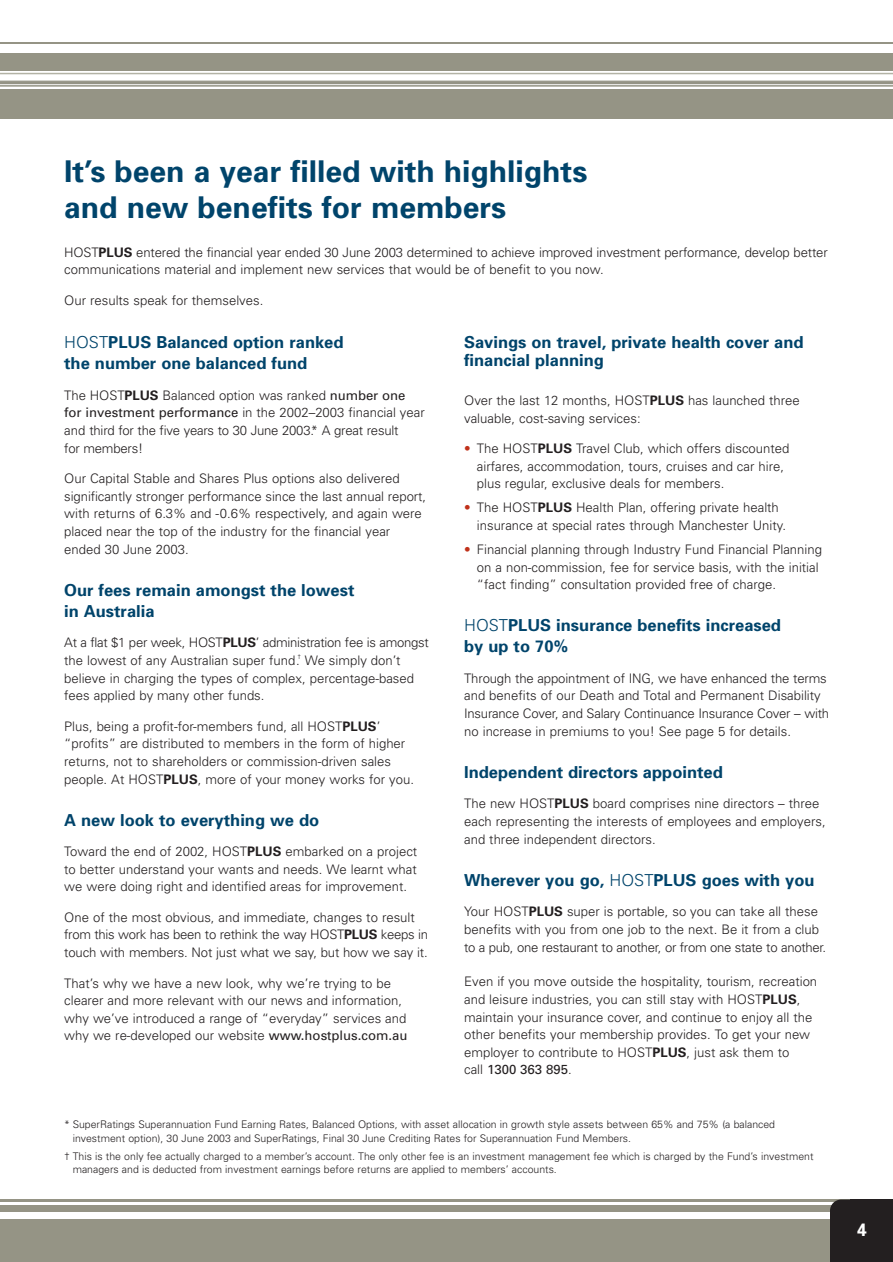
<style>
.page{position:relative;width:893px;height:1262px;background:#fff}
.page>*{position:absolute;margin:0;border:0;box-sizing:border-box;transform-origin:0 0}
.t1{font:700 30px/36px "Univers";color:#00446b}
.t2{font:700 18px "Univers";color:#fff}
.t3{font:700 16.5px/21px "Univers";color:#00446b}
.t4{font:300 13.2px/17.7px "Univers";color:#231f20}
.t5{font:300 13.2px/17.7px "Univers";letter-spacing:-.02em;color:#231f20}
.t6{font:300 10.5px/13.5px "Univers";color:#231f20}
.t7{font:300 6.6px "Univers";color:#231f20}
.s1{font-weight:700}
.s2{font-weight:300}
.s3{font-weight:400}
.s4{color:#c0311a}
</style>
<div class="page">
<div style="left:0;top:1219px;width:892px;height:43px;background:#959485"></div>
<div style="left:0;top:1205px;width:892px;height:7px;background:#959485"></div>
<hr style="left:0;top:1199px;width:892px;height:2px;background:#959485">
<div style="left:830px;top:1199px;width:62px;height:62px;background:#231f20;border-radius:11px"></div>
<div style="left:830px;top:1224px;width:62px;height:38px;background:#231f20"></div>
<div style="left:850px;top:1199px;width:42px;height:63px;background:#231f20"></div>
<hr style="left:0;top:43px;width:892px;height:1px;background:#959485">
<div style="left:0;top:53px;width:892px;height:18px;background:#959485"></div>
<hr style="left:0;top:73px;width:892px;height:1px;background:#b3b3a5">
<hr style="left:0;top:80px;width:892px;height:2px;background:#b3b3a5">
<div style="left:0;top:89px;width:892px;height:29px;background:#959485"></div>
<hr style="left:0;top:81px;width:892px;height:3px;background:#959485">
<hr style="left:0;top:85px;width:892px;height:2px;background:#959485">
<h1 class="t1" style="left:64px;top:156px;width:524px">It’s been a year filled with highlights and new benefits for members</h1>
<p class="t4" style="left:64px;top:244px;width:765px">HOST<span class="s1">PLUS</span> entered the financial year ended 30 June 2003 determined to achieve improved investment performance, develop better communications material and implement new services that would be of benefit to you now.</p>
<p class="t4" style="left:64px;top:292px;width:201px">Our results speak for themselves.</p>
<p class="t3" style="left:64px;top:333px;width:281px"><span class="s2">HOST</span>PLUS Balanced option ranked the number one balanced fund</p>
<p class="t4" style="left:64px;top:387px;width:362px">The HOST<span class="s1">PLUS</span> Balanced option was ranked <span class="s3">number one for investment performance</span> in the 2002–2003 financial year and third for the five years to 30 June 2003.* A great result<br>for members!</p>
<p class="t4" style="left:64px;top:471px;width:363px">Our Capital Stable and Shares Plus options also delivered significantly stronger performance since the last annual report, with returns of 6.3% and -0.6% respectively, and again were placed near the top of the industry for the financial year ended 30 June 2003.</p>
<p class="t3" style="left:64px;top:581px;width:292px">Our fees remain amongst the lowest in Australia</p>
<p class="t5" style="left:64px;top:635px;width:366px">At a flat $1 per week, HOST<span class="s1">PLUS</span>’ administration fee is amongst the lowest of any Australian super fund. We simply don’t</p>
<p class="t7" style="left:297px;top:654px;width:5px">†</p>
<p class="t4" style="left:64px;top:670px;width:351px">believe in charging the types of complex, percentage-based fees applied by many other funds.</p>
<p class="t4" style="left:64px;top:718px;width:351px">Plus, being a profit-for-members fund, all HOST<span class="s1">PLUS</span>’ “profits” are distributed to members in the form of higher returns, not to shareholders or commission-driven sales people. At HOST<span class="s1">PLUS</span>, more of your money works for you.</p>
<p class="t3" style="left:64px;top:811px;width:256px">A new look to everything we do</p>
<p class="t4" style="left:64px;top:844px;width:354px;text-align:justify">Toward the end of 2002, HOST<span class="s1">PLUS</span> embarked on a project to better understand your wants and needs. We learnt what we were doing right and identified areas for improvement.</p>
<p class="t4" style="left:64px;top:909px;width:365px">One of the most obvious, and immediate, changes to result from this work has been to rethink the way HOST<span class="s1">PLUS</span> keeps in touch with members. Not just what we say, but how we say it.</p>
<p class="t4" style="left:64px;top:975px;width:345px">That’s why we have a new look, why we’re trying to be clearer and more relevant with our news and information, why we’ve introduced a range of “everyday” services and why we re-developed our website <span class="s3">www.hostplus.com.au</span></p>
<p class="t3" style="left:464px;top:335px;width:341px;line-height:17.7px">Savings on travel, private health cover and financial planning</p>
<p class="t4" style="left:464px;top:392px;width:337px">Over the last 12 months, HOST<span class="s1">PLUS</span> has launched three valuable, cost-saving services:</p>
<p class="t4" style="left:477px;top:441px;width:314px;text-indent:-13px"><span class="s4">•</span> The HOST<span class="s1">PLUS</span> Travel Club, which offers discounted airfares, accommodation, tours, cruises and car hire, plus regular, exclusive deals for members.</p>
<p class="t4" style="left:477px;top:500px;width:311px;text-indent:-13px"><span class="s4">•</span> The HOST<span class="s1">PLUS</span> Health Plan, offering private health insurance at special rates through Manchester Unity.</p>
<p class="t4" style="left:477px;top:541px;width:346px;text-indent:-13px"><span class="s4">•</span> Financial planning through Industry Fund Financial Planning on a non-commission, fee for service basis, with the initial “fact finding” consultation provided free of charge.</p>
<p class="t3" style="left:464px;top:616px;width:318px"><span class="s2">HOST</span>PLUS insurance benefits increased by up to 70%</p>
<p class="t4" style="left:464px;top:670px;width:366px">Through the appointment of ING, we have enhanced the terms and benefits of our Death and Total and Permanent Disability Insurance Cover, and Salary Continuance Insurance Cover – with no increase in premiums to you! See page 5 for details.</p>
<p class="t3" style="left:464px;top:763px;width:260px">Independent directors appointed</p>
<p class="t4" style="left:464px;top:796px;width:363px">The new HOST<span class="s1">PLUS</span> board comprises nine directors – three each representing the interests of employees and employers, and three independent directors.</p>
<p class="t3" style="left:464px;top:871px;width:352px">Wherever you go, <span class="s2">HOST</span>PLUS goes with you</p>
<p class="t4" style="left:464px;top:904px;width:363px">Your HOST<span class="s1">PLUS</span> super is portable, so you can take all these benefits with you from one job to the next. Be it from a club to a pub, one restaurant to another, or from one state to another.</p>
<p class="t4" style="left:464px;top:974px;width:354px">Even if you move outside the hospitality, tourism, recreation and leisure industries, you can still stay with HOST<span class="s1">PLUS</span>, maintain your insurance cover, and continue to enjoy all the other benefits your membership provides. To get your new employer to contribute to HOST<span class="s1">PLUS</span>, just ask them to<br>call <span class="s3">1300 363 895</span>.</p>
<p class="t6" style="left:73px;top:1118px;width:704px;text-indent:-8px">* SuperRatings Superannuation Fund Earning Rates, Balanced Options, with asset allocation in growth style assets between 65% and 75% (a balanced investment option), 30 June 2003 and SuperRatings, Final 30 June Crediting Rates for Superannuation Fund Members.</p>
<p class="t6" style="left:73px;top:1150px;width:742px;text-indent:-8px">† This is the only fee actually charged to a member’s account. The only other fee is an investment management fee which is charged by the Fund’s investment managers and is deducted from investment earnings before returns are applied to members’ accounts.</p>
<h2 class="t2" style="left:856px;top:1223px;width:12px">4</h2>
</div>
